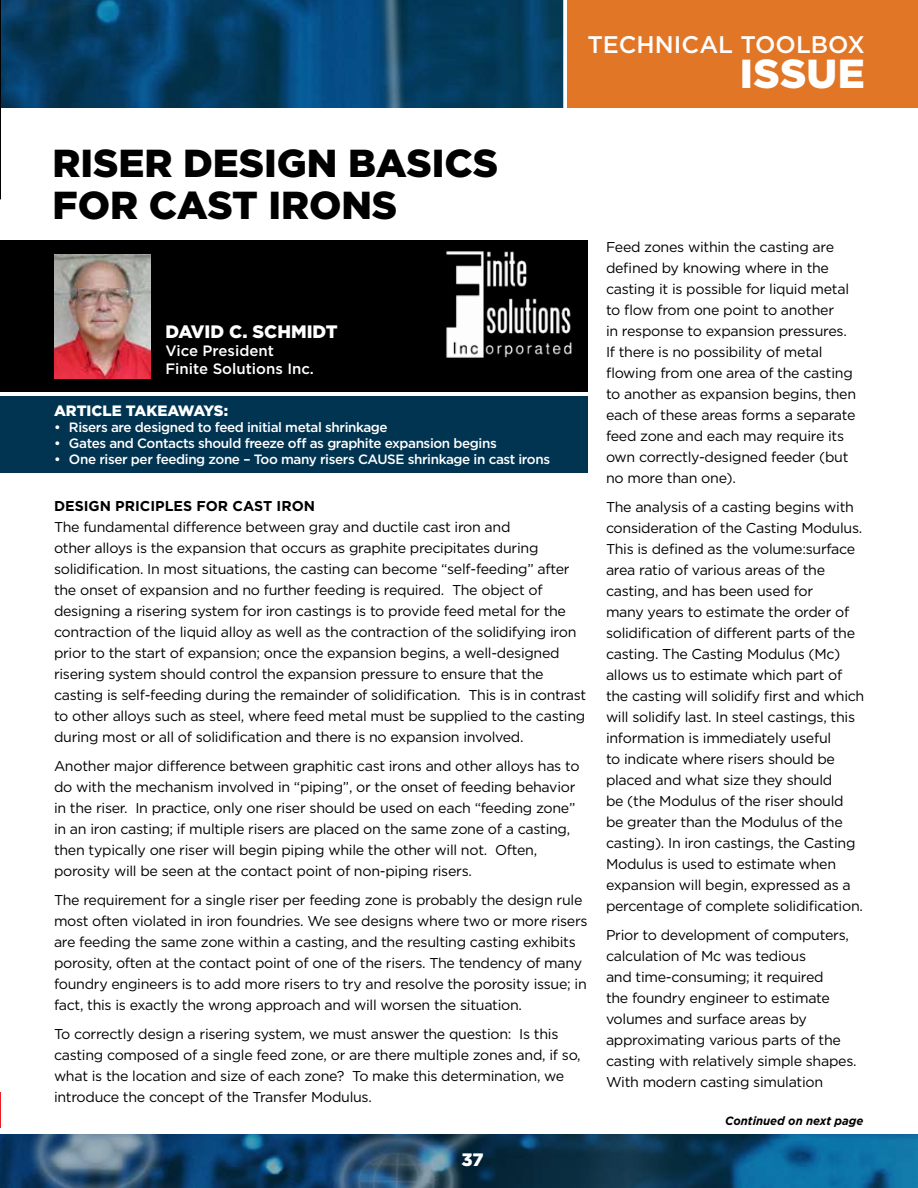
<style>
.page{position:relative;width:918px;height:1188px;background:#fff}
.page>*{position:absolute;margin:0;border:0;box-sizing:border-box;transform-origin:0 0}
.t1{font:900 40.5px "Gotham";letter-spacing:.005em;color:#fff}
.t2{font:900 39px/42px "Gotham";color:#000}
.t3{font:500 24px "Gotham";color:#fff}
.t4{font:900 18px "Gotham";color:#fff}
.t5{font:500 15px/18px "Gotham";color:#fff}
.t6{font:900 15px "Gotham";color:#fff}
.t7{font:14.25px/21px "Gotham";letter-spacing:-.02em;color:#000}
.t8{font:700 14.25px "Gotham";color:#000}
.t9{font:500 13.5px "Gotham";letter-spacing:-.03em;color:#fff}
.t10{font:italic 700 12px "Gotham";color:#000;scale:.95 1}
</style>
<div class="page">
<hr style="left:0;top:1092px;width:1px;height:36px;background:#ed1d24">
<svg style="left:0;top:108px;width:1px;height:92px"></svg>
<img style="left:0;top:0;width:563px;height:108px">
<img style="left:0;top:1135px;width:918px;height:53px">
<div style="left:567px;top:0;width:351px;height:108px;background:#e17627"></div>
<div style="left:0;top:396px;width:588px;height:76px;background:#003451"></div>
<div style="left:0;top:240px;width:588px;height:152px;background:#000"></div>
<img style="left:54px;top:255px;width:97px;height:124px">
<img style="left:446px;top:251px;width:126px;height:106px">
<h2 class="t2" style="left:52px;top:141px;width:447px">RISER DESIGN BASICS<br>FOR CAST IRONS</h2>
<h3 class="t3" style="left:588px;top:29px;width:279px">TECHNICAL TOOLBOX</h3>
<h1 class="t1" style="left:740px;top:46px;width:126px">ISSUE</h1>
<p class="t4" style="left:165px;top:319px;width:174px">DAVID C. SCHMIDT</p>
<p class="t5" style="left:165px;top:341px;width:150px">Vice President<br>Finite Solutions Inc.</p>
<p class="t6" style="left:54px;top:400px;width:176px">ARTICLE TAKEAWAYS:</p>
<p class="t9" style="left:54px;top:418px;width:335px">• Risers are designed to feed initial metal shrinkage</p>
<p class="t9" style="left:54px;top:434px;width:444px">• Gates and Contacts should freeze off as graphite expansion begins</p>
<p class="t9" style="left:54px;top:451px;width:498px">• One riser per feeding zone – Too many risers CAUSE shrinkage in cast irons</p>
<p class="t8" style="left:54px;top:496px;width:263px">DESIGN PRICIPLES FOR CAST IRON</p>
<p class="t7" style="left:54px;top:516px;width:534px">The fundamental difference between gray and ductile cast iron and<br>other alloys is the expansion that occurs as graphite precipitates during solidification. In most situations, the casting can become “self-feeding” after the onset of expansion and no further feeding is required. The object of designing a risering system for iron castings is to provide feed metal for the contraction of the liquid alloy as well as the contraction of the solidifying iron prior to the start of expansion; once the expansion begins, a well-designed risering system should control the expansion pressure to ensure that the casting is self-feeding during the remainder of solidification. This is in contrast to other alloys such as steel, where feed metal must be supplied to the casting during most or all of solidification and there is no expansion involved.</p>
<p class="t7" style="left:54px;top:755px;width:527px">Another major difference between graphitic cast irons and other alloys has to do with the mechanism involved in “piping”, or the onset of feeding behavior in the riser. In practice, only one riser should be used on each “feeding zone” in an iron casting; if multiple risers are placed on the same zone of a casting, then typically one riser will begin piping while the other will not. Often, porosity will be seen at the contact point of non-piping risers.</p>
<p class="t7" style="left:54px;top:889px;width:535px">The requirement for a single riser per feeding zone is probably the design rule most often violated in iron foundries. We see designs where two or more risers are feeding the same zone within a casting, and the resulting casting exhibits porosity, often at the contact point of one of the risers. The tendency of many foundry engineers is to add more risers to try and resolve the porosity issue; in fact, this is exactly the wrong approach and will worsen the situation.</p>
<p class="t7" style="left:54px;top:1023px;width:528px">To correctly design a risering system, we must answer the question: Is this casting composed of a single feed zone, or are there multiple zones and, if so, what is the location and size of each zone? To make this determination, we introduce the concept of the Transfer Modulus.</p>
<p class="t4" style="left:461px;top:1147px;width:24px">37</p>
<p class="t7" style="left:606px;top:236px;width:252px">Feed zones within the casting are defined by knowing where in the casting it is possible for liquid metal to flow from one point to another<br>in response to expansion pressures.<br>If there is no possibility of metal flowing from one area of the casting to another as expansion begins, then each of these areas forms a separate feed zone and each may require its own correctly-designed feeder (but no more than one).</p>
<p class="t7" style="left:606px;top:496px;width:260px">The analysis of a casting begins with consideration of the Casting Modulus.<br>This is defined as the volume:surface area ratio of various areas of the casting, and has been used for<br>many years to estimate the order of solidification of different parts of the casting. The Casting Modulus (Mc) allows us to estimate which part of the casting will solidify first and which will solidify last. In steel castings, this information is immediately useful<br>to indicate where risers should be placed and what size they should<br>be (the Modulus of the riser should be greater than the Modulus of the casting). In iron castings, the Casting Modulus is used to estimate when expansion will begin, expressed as a percentage of complete solidification.</p>
<p class="t7" style="left:606px;top:924px;width:252px">Prior to development of computers, calculation of Mc was tedious<br>and time-consuming; it required<br>the foundry engineer to estimate volumes and surface areas by approximating various parts of the casting with relatively simple shapes.<br>With modern casting simulation</p>
<p class="t10" style="left:725px;top:1113px;width:147px">Continued on next page</p>
</div>
